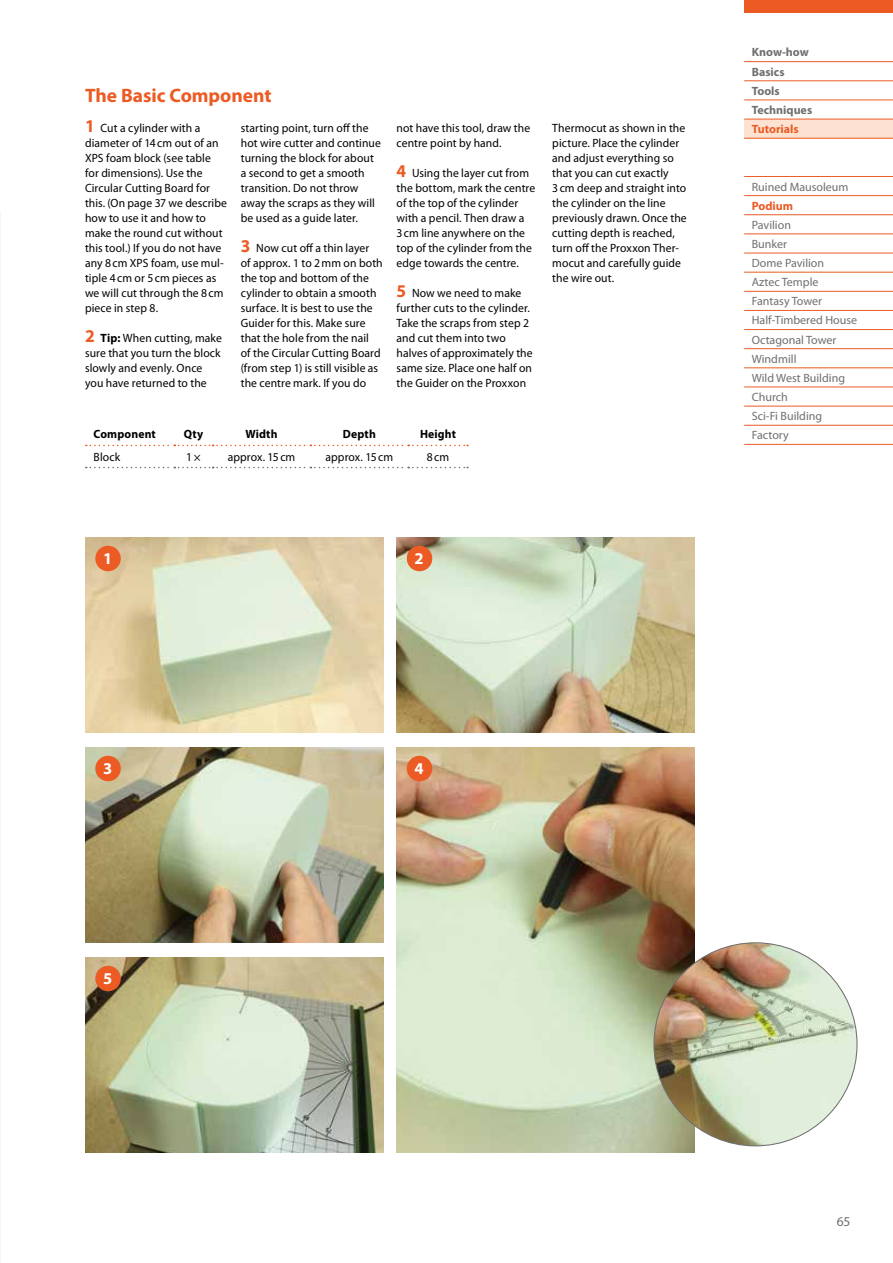
<style>
.page{position:relative;width:893px;height:1263px;background:#fff}
.page>*{position:absolute;margin:0;border:0;box-sizing:border-box;transform-origin:0 0}
.t1{font:700 19.5px "Myriad Pro";letter-spacing:-.005em;color:#eb5b23}
.t2{font:700 16.5px "Myriad Pro";color:#fff}
.t3{font:13.5px "Myriad Pro";color:#706f6f}
.t4{font:12px/15px "Myriad Pro";letter-spacing:.005em;color:#000}
.t5{font:12px/19.2px "Myriad Pro";color:#706f6f}
.t6{font:700 12px/19.2px "Myriad Pro";color:#706f6f}
.t7{font:700 12px "Myriad Pro";letter-spacing:.015em;color:#000}
.t8{font:700 12px "Myriad Pro";color:#eb5b23}
.s1{font-weight:700;font-size:18px;color:#eb5b23}
.s2{font-weight:700}
</style>
<div class="page">
<img style="left:85px;top:957px;width:298px;height:195px">
<img style="left:85px;top:747px;width:298px;height:195px">
<img style="left:396px;top:747px;width:299px;height:405px">
<img style="left:85px;top:537px;width:298px;height:195px">
<img style="left:396px;top:537px;width:299px;height:195px">
<img style="left:654px;top:943px;width:203px;height:203px;border-radius:102px">
<hr style="left:0;top:106px;width:1px;height:414px;background:#f5f5f5">
<div style="left:95px;top:546px;width:26px;height:25px;background:#eb5b23;border-radius:50%"></div>
<div style="left:407px;top:546px;width:25px;height:25px;background:#eb5b23;border-radius:50%"></div>
<div style="left:95px;top:756px;width:26px;height:25px;background:#eb5b23;border-radius:50%"></div>
<div style="left:407px;top:756px;width:25px;height:25px;background:#eb5b23;border-radius:50%"></div>
<div style="left:95px;top:966px;width:26px;height:25px;background:#eb5b23;border-radius:50%"></div>
<svg style="left:86px;top:445px;width:382px;height:1px"></svg>
<svg style="left:86px;top:467px;width:382px;height:1px"></svg>
<div style="left:744px;top:0;width:149px;height:13px;background:#eb5b23"></div>
<div style="left:744px;top:119px;width:149px;height:19px;background:#fde2d2"></div>
<hr style="left:744px;top:61px;width:149px;height:1px;background:#eb5b23">
<hr style="left:744px;top:80px;width:149px;height:1px;background:#eb5b23">
<hr style="left:744px;top:100px;width:149px;height:1px;background:#eb5b23">
<hr style="left:744px;top:119px;width:149px;height:1px;background:#eb5b23">
<hr style="left:744px;top:138px;width:149px;height:1px;background:#eb5b23">
<hr style="left:744px;top:176px;width:149px;height:1px;background:#eb5b23">
<hr style="left:744px;top:195px;width:149px;height:1px;background:#eb5b23">
<hr style="left:744px;top:214px;width:149px;height:1px;background:#eb5b23">
<hr style="left:744px;top:234px;width:149px;height:1px;background:#eb5b23">
<hr style="left:744px;top:253px;width:149px;height:1px;background:#eb5b23">
<hr style="left:744px;top:272px;width:149px;height:1px;background:#eb5b23">
<hr style="left:744px;top:291px;width:149px;height:1px;background:#eb5b23">
<hr style="left:744px;top:310px;width:149px;height:1px;background:#eb5b23">
<hr style="left:744px;top:329px;width:149px;height:1px;background:#eb5b23">
<hr style="left:744px;top:348px;width:149px;height:1px;background:#eb5b23">
<hr style="left:744px;top:367px;width:149px;height:1px;background:#eb5b23">
<hr style="left:744px;top:387px;width:149px;height:1px;background:#eb5b23">
<hr style="left:744px;top:406px;width:149px;height:1px;background:#eb5b23">
<hr style="left:744px;top:425px;width:149px;height:1px;background:#eb5b23">
<hr style="left:744px;top:444px;width:149px;height:1px;background:#eb5b23">
<h1 class="t1" style="left:85px;top:83px;width:188px">The Basic Component</h1>
<p class="t4" style="left:85px;top:120px;width:143px"><span class="s1">1</span> Cut a cylinder with a diameter of 14cm out of an<br>XPS foam block (see table for dimensions). Use the<br>Circular Cutting Board for this. (On page 37 we describe how to use it and how to make the round cut without this tool.) If you do not have any 8cm XPS foam, use mul&shy;tiple 4cm or 5cm pieces as we will cut through the 8cm piece in step 8.</p>
<p class="t4" style="left:85px;top:330px;width:138px"><span class="s1">2</span> <span class="s2">Tip:</span> When cutting, make sure that you turn the block slowly and evenly. Once you have returned to the</p>
<p class="t4" style="left:241px;top:120px;width:142px">starting point, turn off the hot wire cutter and continue turning the block for about a second to get a smooth transition. Do not throw away the scraps as they will be used as a guide later.</p>
<p class="t4" style="left:241px;top:240px;width:143px"><span class="s1">3</span> Now cut off a thin layer<br>of approx. 1 to 2mm on both the top and bottom of the cylinder to obtain a smooth surface. It is best to use the<br>Guider for this. Make sure that the hole from the nail<br>of the Circular Cutting Board (from step 1) is still visible as the centre mark. If you do</p>
<p class="t4" style="left:396px;top:120px;width:135px">not have this tool, draw the centre point by hand.</p>
<p class="t4" style="left:396px;top:165px;width:140px"><span class="s1">4</span> Using the layer cut from the bottom, mark the centre of the top of the cylinder with a pencil. Then draw a<br>3cm line anywhere on the top of the cylinder from the edge towards the centre.</p>
<p class="t4" style="left:396px;top:285px;width:138px"><span class="s1">5</span> Now we need to make further cuts to the cylinder.<br>Take the scraps from step 2 and cut them into two halves of approximately the same size. Place one half on the Guider on the Proxxon</p>
<p class="t7" style="left:94px;top:427px;width:64px">Component</p>
<p class="t7" style="left:184px;top:427px;width:21px">Qty</p>
<p class="t7" style="left:245px;top:427px;width:34px">Width</p>
<p class="t7" style="left:343px;top:427px;width:35px">Depth</p>
<p class="t7" style="left:420px;top:427px;width:37px">Height</p>
<p class="t4" style="left:94px;top:449px;width:28px">Block</p>
<p class="t4" style="left:186px;top:449px;width:16px">1×</p>
<p class="t4" style="left:228px;top:449px;width:69px">approx. 15cm</p>
<p class="t4" style="left:325px;top:449px;width:69px">approx. 15cm</p>
<p class="t4" style="left:427px;top:449px;width:24px">8cm</p>
<p class="t4" style="left:552px;top:120px;width:136px">Thermocut as shown in the picture. Place the cylinder and adjust everything so that you can cut exactly<br>3cm deep and straight into the cylinder on the line previously drawn. Once the cutting depth is reached, turn off the Proxxon Ther&shy;mocut and carefully guide the wire out.</p>
<h2 class="t2" style="left:103px;top:547px;width:11px">1</h2>
<h2 class="t2" style="left:415px;top:547px;width:11px">2</h2>
<p class="t6" style="left:752px;top:42px;width:62px">Know-how<br>Basics<br>Tools<br>Techniques</p>
<p class="t8" style="left:752px;top:121px;width:48px">Tutorials</p>
<p class="t5" style="left:752px;top:177px;width:98px">Ruined Mausoleum</p>
<p class="t8" style="left:752px;top:198px;width:43px">Podium</p>
<p class="t5" style="left:752px;top:215px;width:107px">Pavilion<br>Bunker<br>Dome Pavilion<br>Aztec Temple<br>Fantasy Tower<br>Half-Timbered House<br>Octagonal Tower<br>Windmill<br>Wild West Building<br>Church<br>Sci-Fi Building<br>Factory</p>
<h2 class="t2" style="left:103px;top:757px;width:11px">3</h2>
<h2 class="t2" style="left:415px;top:757px;width:11px">4</h2>
<h2 class="t2" style="left:103px;top:967px;width:11px">5</h2>
<p class="t3" style="left:837px;top:1213px;width:15px">65</p>
</div>
